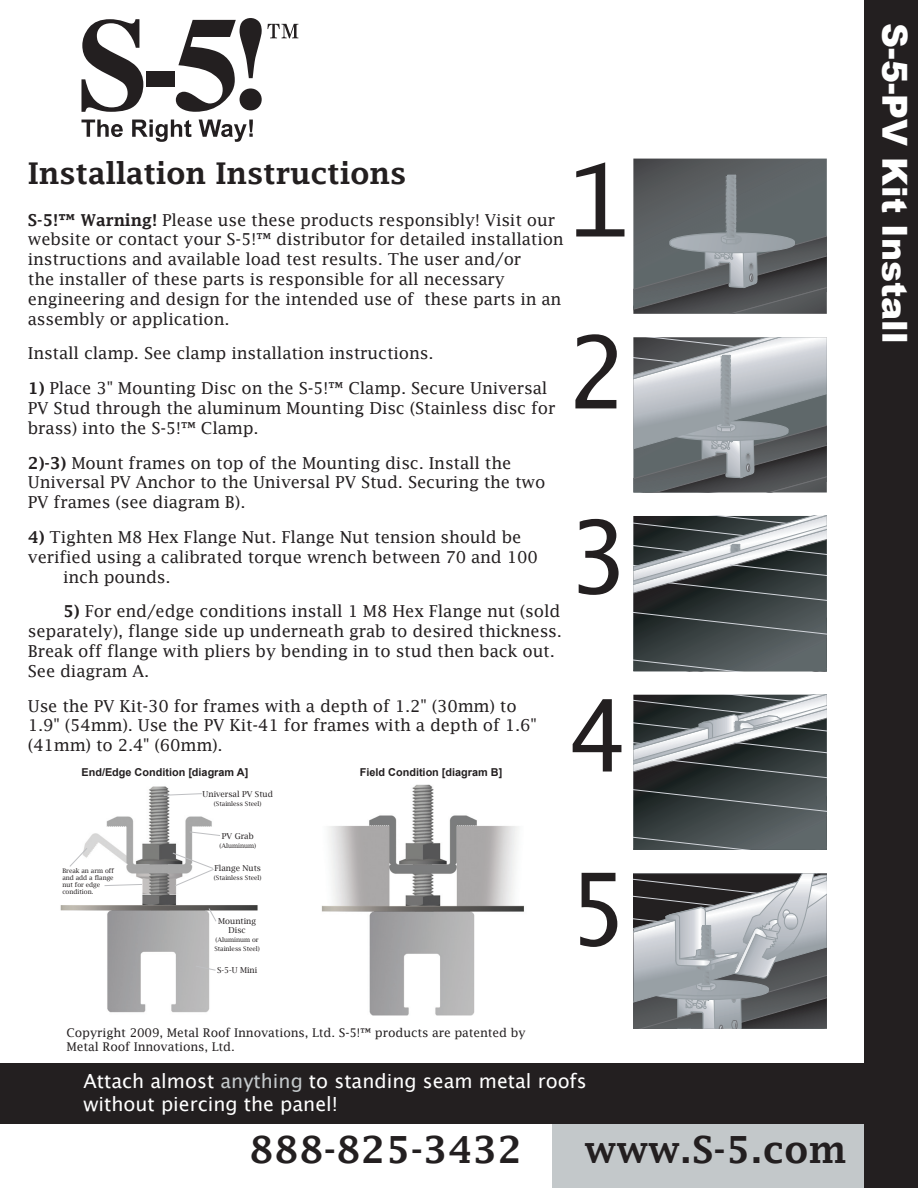
<style>
.page{position:relative;width:918px;height:1188px;background:#fff}
.page>*{position:absolute;margin:0;border:0;box-sizing:border-box;transform-origin:0 0}
.t1{font:100.05px "Lucida Sans Typewriter";color:#231f20}
.t2{font:600 37.5px "Lucida Fax";color:#231f20}
.t3{font:900 34.5px "Arial";color:#fff}
.t4{font:600 30px "Lucida Fax";letter-spacing:-.01em;color:#231f20}
.t5{font:19.5px/23.4px "Lucida Grande";color:#fff}
.t6{font:16.5px/19.8px "Lucida Fax";letter-spacing:-.01em;color:#231f20}
.t7{font:12px/14.4px "Lucida Fax";letter-spacing:-.01em;color:#231f20}
.t8{font:700 10.8px "Arial";color:#231f20}
.t9{font:8.1px/9px "Lucida Bright";color:#231f20;text-align:center}
.t10{font:6.3px/7.2px "Lucida Bright";color:#231f20}
.s1{font-weight:600}
.s2{color:#c3c8ca}
</style>
<div class="page">
<div style="left:552px;top:1122px;width:313px;height:66px;background:#c3c8ca"></div>
<div style="left:0;top:1063px;width:918px;height:60px;background:#231f20"></div>
<svg style="left:81px;top:120px;width:42px;height:17px"></svg>
<svg style="left:132px;top:120px;width:60px;height:22px"></svg>
<svg style="left:199px;top:120px;width:54px;height:22px"></svg>
<svg style="left:81px;top:19px;width:62px;height:93px"></svg>
<div style="left:147px;top:71px;width:28px;height:15px;background:#231f20"></div>
<svg style="left:176px;top:18px;width:122px;height:94px"></svg>
<div style="left:864px;top:0;width:54px;height:1188px;background:#231f20"></div>
<svg style="left:633px;top:159px;width:194px;height:155px;background:#626769"></svg>
<svg style="left:633px;top:337px;width:194px;height:156px;background:#8c9194"></svg>
<svg style="left:633px;top:516px;width:194px;height:155px;background:#575d5f"></svg>
<svg style="left:633px;top:695px;width:194px;height:155px;background:#575d5e"></svg>
<svg style="left:633px;top:873px;width:194px;height:156px;background:#888b8f"></svg>
<div style="left:784px;top:913px;width:14px;height:17px;border:1px solid #98a0a5;border-radius:50%"></div>
<img style="left:321px;top:784px;width:203px;height:232px">
<img style="left:60px;top:786px;width:198px;height:227px">
<svg style="left:208px;top:907px;width:9px;height:15px"></svg>
<svg style="left:172px;top:852px;width:43px;height:35px"></svg>
<svg style="left:189px;top:831px;width:32px;height:6px"></svg>
<svg style="left:163px;top:793px;width:40px;height:3px"></svg>
<svg style="left:69px;top:847px;width:19px;height:21px"></svg>
<svg style="left:104px;top:883px;width:39px;height:4px"></svg>
<svg style="left:195px;top:965px;width:22px;height:6px"></svg>
<h3 class="t4" style="left:28px;top:156px;width:380px">Installation Instructions</h3>
<p class="t6" style="left:28px;top:210px;width:537px"><span class="s1">S-5!™ Warning!</span> Please use these products responsibly! Visit our website or contact your S-5!™ distributor for detailed installation instructions and available load test results. The user and/or<br>the installer of these parts is responsible for all necessary engineering and design for the intended use of these parts in an assembly or application.</p>
<p class="t6" style="left:28px;top:343px;width:407px">Install clamp. See clamp installation instructions.</p>
<p class="t6" style="left:28px;top:378px;width:529px"><span class="s1">1)</span> Place 3" Mounting Disc on the S-5!™ Clamp. Secure Universal<br>PV Stud through the aluminum Mounting Disc (Stainless disc for brass) into the S-5!™ Clamp.</p>
<p class="t6" style="left:28px;top:453px;width:519px"><span class="s1">2)-3)</span> Mount frames on top of the Mounting disc. Install the<br>Universal PV Anchor to the Universal PV Stud. Securing the two<br>PV frames (see diagram B).</p>
<p class="t6" style="left:28px;top:527px;width:495px"><span class="s1">4)</span> Tighten M8 Hex Flange Nut. Flange Nut tension should be</p>
<p class="t6" style="left:28px;top:547px;width:511px">verified using a calibrated torque wrench between 70 and 100</p>
<p class="t6" style="left:63px;top:567px;width:109px">inch pounds.</p>
<p class="t6" style="left:28px;top:601px;width:536px;text-indent:35px"><span class="s1">5)</span> For end/edge conditions install 1 M8 Hex Flange nut (sold separately), flange side up underneath grab to desired thickness.<br>Break off flange with pliers by bending in to stud then back out.<br>See diagram A.</p>
<p class="t6" style="left:28px;top:696px;width:511px">Use the PV Kit-30 for frames with a depth of 1.2" (30mm) to<br>1.9" (54mm). Use the PV Kit-41 for frames with a depth of 1.6" (41mm) to 2.4" (60mm).</p>
<p class="t8" style="left:81px;top:765px;width:168px">End/Edge Condition [diagram A]</p>
<p class="t8" style="left:360px;top:765px;width:144px">Field Condition [diagram B]</p>
<p class="t9" style="left:203px;top:789px;width:72px">Universal PV Stud</p>
<p class="t10" style="left:214px;top:800px;width:49px">(Stainless Steel)</p>
<h1 class="t1" style="left:567px;top:144px;width:62px">1</h1>
<h1 class="t1" style="left:567px;top:316px;width:62px">2</h1>
<h1 class="t1" style="left:567px;top:500px;width:62px">3</h1>
<h1 class="t1" style="left:567px;top:679px;width:62px">4</h1>
<p class="t10" style="left:62px;top:867px;width:53px">Break an arm off and add a flange nut for edge condition.</p>
<p class="t9" style="left:222px;top:832px;width:33px">PV Grab</p>
<p class="t10" style="left:219px;top:842px;width:38px">(Aluminum)</p>
<p class="t9" style="left:214px;top:864px;width:48px">Flange Nuts</p>
<p class="t10" style="left:214px;top:874px;width:49px">(Stainless Steel)</p>
<p class="t9" style="left:218px;top:917px;width:39px">Mounting<br>Disc</p>
<p class="t10" style="left:214px;top:936px;width:47px;line-height:9px">(Aluminum or<br>Stainless Steel)</p>
<p class="t9" style="left:217px;top:966px;width:42px">S-5-U Mini</p>
<h1 class="t1" style="left:567px;top:852px;width:62px">5</h1>
<p class="t7" style="left:66px;top:1025px;width:461px">Copyright 2009, Metal Roof Innovations, Ltd. S-5!™ products are patented by<br>Metal Roof Innovations, Ltd.</p>
<p class="t5" style="left:83px;top:1069px;width:505px">Attach almost <span class="s2">anything</span> to standing seam metal roofs without piercing the panel!</p>
<h2 class="t2" style="left:249px;top:1128px;width:275px">888-825-3432</h2>
<h2 class="t2" style="left:585px;top:1128px;width:263px">www.S-5.com</h2>
<h3 class="t3" style="left:920px;top:23px;width:321px;rotate:90deg">S-5-PV Kit Install</h3>
</div>
